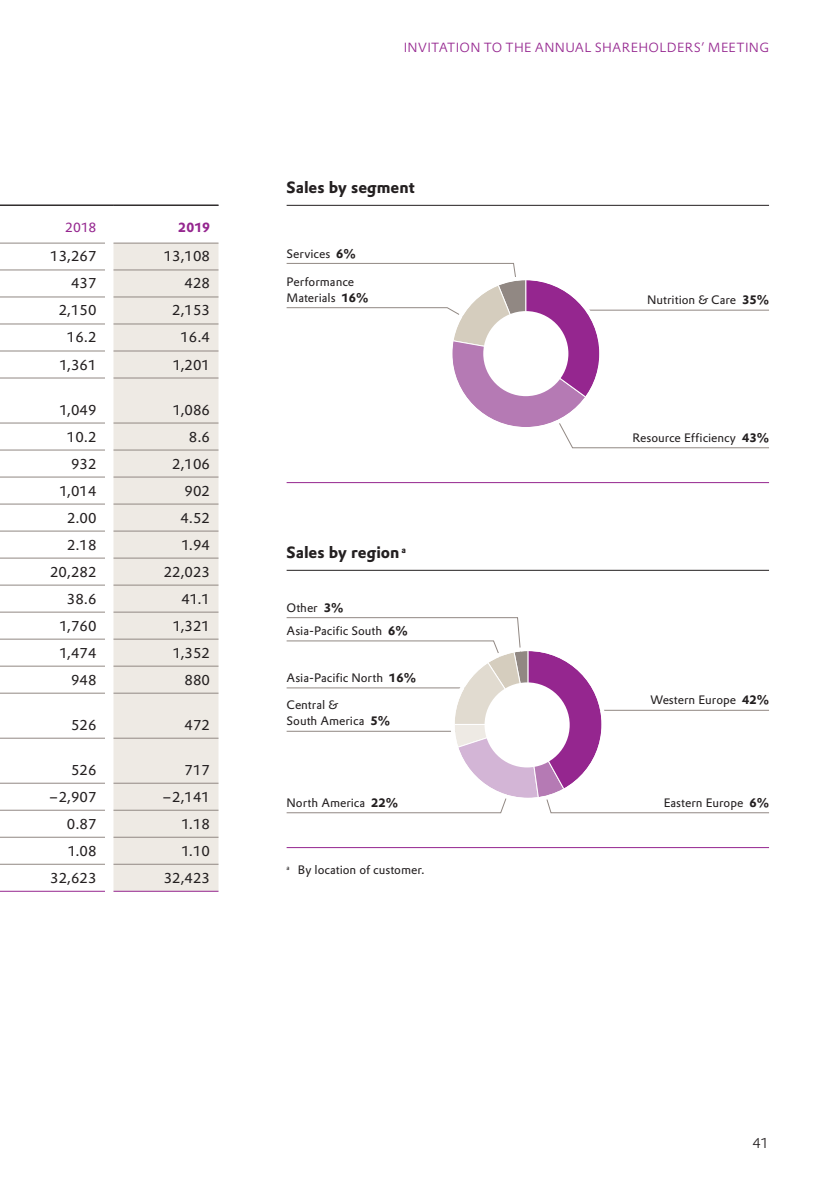
<style>
.page{position:relative;width:840px;height:1191px;background:#fff}
.page>*{position:absolute;margin:0;border:0;box-sizing:border-box;transform-origin:0 0}
.t1{font:700 16px "Evonik Prokyon";color:#231f20}
.t2{font:14px "Evonik Prokyon";color:#231f20}
.t3{font:300 14px "Evonik Prokyon";color:#231f20}
.t4{font:300 13px "Evonik Prokyon";letter-spacing:.025em;color:#95268f}
.t5{font:13px "Evonik Prokyon";color:#95268f}
.t6{font:700 13px "Evonik Prokyon";color:#95268f}
.t7{font:12px/16px "Evonik Prokyon";color:#231f20}
.s1{font-weight:700}
</style>
<div class="page">
<div style="left:113px;top:244px;width:105px;height:646px;background:#eeeae4"></div>
<hr style="left:0;top:890px;width:105px;height:1px;background:#95268f">
<hr style="left:113px;top:890px;width:105px;height:1px;background:#95268f">
<hr style="left:0;top:205px;width:218px;height:1px;background:#231f20">
<hr style="left:0;top:243px;width:105px;height:1px;background:#918883">
<hr style="left:113px;top:243px;width:105px;height:1px;background:#918883">
<hr style="left:0;top:269px;width:105px;height:1px;background:#918883">
<hr style="left:113px;top:269px;width:105px;height:1px;background:#918883">
<hr style="left:0;top:296px;width:105px;height:1px;background:#918883">
<hr style="left:113px;top:296px;width:105px;height:1px;background:#918883">
<hr style="left:0;top:323px;width:105px;height:1px;background:#918883">
<hr style="left:113px;top:323px;width:105px;height:1px;background:#918883">
<hr style="left:0;top:350px;width:105px;height:1px;background:#918883">
<hr style="left:113px;top:350px;width:105px;height:1px;background:#918883">
<hr style="left:0;top:377px;width:105px;height:1px;background:#918883">
<hr style="left:113px;top:377px;width:105px;height:1px;background:#918883">
<hr style="left:0;top:422px;width:105px;height:1px;background:#918883">
<hr style="left:113px;top:422px;width:105px;height:1px;background:#918883">
<hr style="left:0;top:449px;width:105px;height:1px;background:#918883">
<hr style="left:113px;top:449px;width:105px;height:1px;background:#918883">
<hr style="left:0;top:476px;width:105px;height:1px;background:#918883">
<hr style="left:113px;top:476px;width:105px;height:1px;background:#918883">
<hr style="left:0;top:503px;width:105px;height:1px;background:#918883">
<hr style="left:113px;top:503px;width:105px;height:1px;background:#918883">
<hr style="left:0;top:530px;width:105px;height:1px;background:#918883">
<hr style="left:113px;top:530px;width:105px;height:1px;background:#918883">
<hr style="left:0;top:557px;width:105px;height:1px;background:#918883">
<hr style="left:113px;top:557px;width:105px;height:1px;background:#918883">
<hr style="left:0;top:584px;width:105px;height:1px;background:#918883">
<hr style="left:113px;top:584px;width:105px;height:1px;background:#918883">
<hr style="left:0;top:611px;width:105px;height:1px;background:#918883">
<hr style="left:113px;top:611px;width:105px;height:1px;background:#918883">
<hr style="left:0;top:638px;width:105px;height:1px;background:#918883">
<hr style="left:113px;top:638px;width:105px;height:1px;background:#918883">
<hr style="left:0;top:665px;width:105px;height:1px;background:#918883">
<hr style="left:113px;top:665px;width:105px;height:1px;background:#918883">
<hr style="left:0;top:692px;width:105px;height:1px;background:#918883">
<hr style="left:113px;top:692px;width:105px;height:1px;background:#918883">
<hr style="left:0;top:737px;width:105px;height:1px;background:#918883">
<hr style="left:113px;top:737px;width:105px;height:1px;background:#918883">
<hr style="left:0;top:782px;width:105px;height:1px;background:#918883">
<hr style="left:113px;top:782px;width:105px;height:1px;background:#918883">
<hr style="left:0;top:809px;width:105px;height:1px;background:#918883">
<hr style="left:113px;top:809px;width:105px;height:1px;background:#918883">
<hr style="left:0;top:836px;width:105px;height:1px;background:#918883">
<hr style="left:113px;top:836px;width:105px;height:1px;background:#918883">
<hr style="left:0;top:863px;width:105px;height:1px;background:#918883">
<hr style="left:113px;top:863px;width:105px;height:1px;background:#918883">
<hr style="left:286px;top:205px;width:482px;height:1px;background:#231f20">
<hr style="left:286px;top:482px;width:482px;height:1px;background:#95268f">
<svg style="left:286px;top:263px;width:483px;height:185px"></svg>
<div style="left:448px;top:276px;width:155px;height:155px;border:4px solid #fff;border-radius:50%"></div>
<div style="left:483px;top:311px;width:85px;height:85px;background:#fff;border-radius:50%"></div>
<hr style="left:286px;top:570px;width:482px;height:1px;background:#231f20">
<hr style="left:286px;top:847px;width:482px;height:1px;background:#95268f">
<svg style="left:286px;top:617px;width:483px;height:196px"></svg>
<div style="left:450px;top:647px;width:155px;height:155px;border:4px solid #fff;border-radius:50%"></div>
<div style="left:484px;top:682px;width:85px;height:85px;background:#fff;border-radius:50%"></div>
<p class="t5" style="left:65px;top:217px;width:33px">2018</p>
<p class="t6" style="left:178px;top:216px;width:33px">2019</p>
<p class="t2" style="left:50px;top:246px;width:48px">13,267</p>
<p class="t2" style="left:164px;top:246px;width:48px">13,108</p>
<p class="t2" style="left:71px;top:273px;width:27px">437</p>
<p class="t2" style="left:184px;top:273px;width:27px">428</p>
<p class="t2" style="left:59px;top:300px;width:39px">2,150</p>
<p class="t2" style="left:172px;top:300px;width:39px">2,153</p>
<p class="t2" style="left:67px;top:327px;width:31px">16.2</p>
<p class="t2" style="left:180px;top:327px;width:31px">16.4</p>
<p class="t2" style="left:59px;top:354px;width:38px">1,361</p>
<p class="t2" style="left:173px;top:354px;width:38px">1,201</p>
<p class="t2" style="left:59px;top:399px;width:38px">1,049</p>
<p class="t2" style="left:173px;top:399px;width:38px">1,086</p>
<p class="t2" style="left:67px;top:426px;width:31px">10.2</p>
<p class="t2" style="left:189px;top:426px;width:23px">8.6</p>
<p class="t2" style="left:71px;top:453px;width:27px">932</p>
<p class="t2" style="left:172px;top:453px;width:39px">2,106</p>
<p class="t2" style="left:59px;top:480px;width:38px">1,014</p>
<p class="t2" style="left:184px;top:480px;width:27px">902</p>
<p class="t2" style="left:67px;top:507px;width:31px">2.00</p>
<p class="t2" style="left:180px;top:507px;width:31px">4.52</p>
<p class="t2" style="left:67px;top:534px;width:31px">2.18</p>
<p class="t2" style="left:181px;top:534px;width:30px">1.94</p>
<p class="t2" style="left:50px;top:561px;width:48px">20,282</p>
<p class="t2" style="left:164px;top:561px;width:48px">22,023</p>
<p class="t2" style="left:67px;top:588px;width:31px">38.6</p>
<p class="t2" style="left:181px;top:588px;width:30px">41.1</p>
<p class="t2" style="left:59px;top:615px;width:38px">1,760</p>
<p class="t2" style="left:173px;top:615px;width:38px">1,321</p>
<p class="t2" style="left:59px;top:642px;width:38px">1,474</p>
<p class="t2" style="left:173px;top:642px;width:38px">1,352</p>
<p class="t2" style="left:71px;top:669px;width:27px">948</p>
<p class="t2" style="left:184px;top:669px;width:27px">880</p>
<p class="t2" style="left:71px;top:714px;width:27px">526</p>
<p class="t2" style="left:184px;top:714px;width:27px">472</p>
<p class="t2" style="left:71px;top:759px;width:27px">526</p>
<p class="t2" style="left:184px;top:759px;width:27px">717</p>
<p class="t2" style="left:50px;top:786px;width:48px">–2,907</p>
<p class="t2" style="left:163px;top:786px;width:48px">–2,141</p>
<p class="t2" style="left:67px;top:813px;width:31px">0.87</p>
<p class="t2" style="left:181px;top:813px;width:30px">1.18</p>
<p class="t2" style="left:68px;top:840px;width:30px">1.08</p>
<p class="t2" style="left:181px;top:840px;width:30px">1.10</p>
<p class="t2" style="left:50px;top:867px;width:48px">32,623</p>
<p class="t2" style="left:164px;top:867px;width:48px">32,423</p>
<p class="t4" style="left:403px;top:38px;width:366px">INVITATION TO THE ANNUAL SHAREHOLDERS’ MEETING</p>
<h1 class="t1" style="left:286px;top:175px;width:129px">Sales by segment</h1>
<p class="t7" style="left:286px;top:245px;width:71px">Services <span class="s1">6%</span></p>
<p class="t7" style="left:286px;top:273px;width:83px">Performance<br>Materials <span class="s1">16%</span></p>
<h1 class="t1" style="left:286px;top:540px;width:121px">Sales by region <sup>a</sup></h1>
<p class="t7" style="left:286px;top:598px;width:58px">Other <span class="s1">3%</span></p>
<p class="t7" style="left:286px;top:622px;width:123px">Asia-Pacific South <span class="s1">6%</span></p>
<p class="t7" style="left:286px;top:669px;width:131px">Asia-Pacific North <span class="s1">16%</span></p>
<p class="t7" style="left:286px;top:696px;width:105px">Central &amp;<br>South America <span class="s1">5%</span></p>
<p class="t7" style="left:286px;top:794px;width:113px">North America <span class="s1">22%</span></p>
<p class="t7" style="left:286px;top:860px;width:139px"><sup>a</sup> By location of customer.</p>
<p class="t7" style="left:646px;top:291px;width:123px">Nutrition &amp; Care <span class="s1">35%</span></p>
<p class="t7" style="left:632px;top:429px;width:138px">Resource Efficiency <span class="s1">43%</span></p>
<p class="t7" style="left:650px;top:691px;width:120px">Western Europe <span class="s1">42%</span></p>
<p class="t7" style="left:663px;top:793px;width:107px">Eastern Europe <span class="s1">6%</span></p>
<p class="t3" style="left:752px;top:1132px;width:18px">41</p>
</div>
